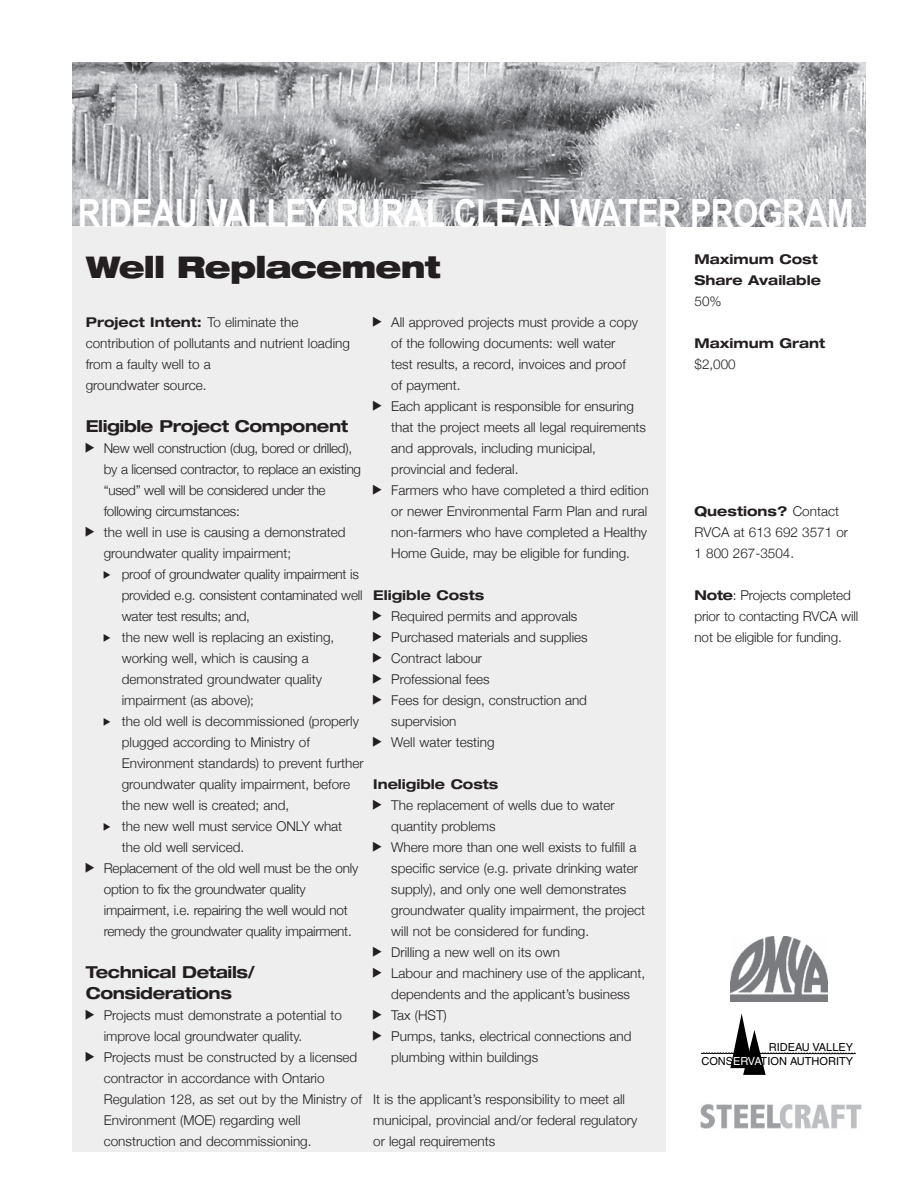
<style>
.page{position:relative;width:918px;height:1188px;background:#fff}
.page>*{position:absolute;margin:0;border:0;box-sizing:border-box;transform-origin:0 0}
.t1{font:700 39px "Arial Narrow";letter-spacing:-.015em;color:#fff}
.t2{font:900 expanded 30px "Helvetica Neue";letter-spacing:-.03em;color:#231f20}
.t3{font:700 expanded 16.5px/21px "Helvetica Neue";letter-spacing:-.025em;color:#231f20}
.t4{font:300 13.5px/21px "Helvetica Neue";color:#231f20}
.t5{font:300 13.5px "Helvetica Neue";letter-spacing:-.02em;color:#231f20}
.t6{font:700 expanded 13.5px/21px "Helvetica Neue";color:#231f20}
.t7{font:11.1px/14.4px "Helvetica";color:#000;text-align:right}
.s1{font-family:"Bsl Characters";font-weight:400}
.s2{font-weight:700;font-stretch:expanded}
.s3{font-family:"Bsl Characters";font-weight:400;font-size:10.5px}
.s4{color:#fff}
</style>
<div class="page">
<img style="left:72px;top:63px;width:793px;height:163px">
<div style="left:72px;top:226px;width:594px;height:926px;background:#eeeeef"></div>
<img style="left:730px;top:937px;width:97px;height:64px">
<svg style="left:701px;top:1013px;width:155px;height:62px"></svg>
<img style="left:700px;top:1104px;width:162px;height:25px">
<h1 class="t1" style="left:78px;top:191px;width:777px">RIDEAU VALLEY RURAL CLEAN WATER PROGRAM</h1>
<h2 class="t2" style="left:86px;top:255px;width:357px">Well Replacement</h2>
<p class="t6" style="left:695px;top:250px;width:128px">Maximum Cost<br>Share Available</p>
<p class="t4" style="left:695px;top:290px;width:29px">50%</p>
<p class="t6" style="left:695px;top:334px;width:132px">Maximum Grant</p>
<p class="t4" style="left:695px;top:353px;width:43px">$2,000</p>
<p class="t4" style="left:373px;top:311px;width:266px"><span class="s1">d</span> All approved projects must provide a copy</p>
<p class="t4" style="left:391px;top:332px;width:226px">of the following documents: well water</p>
<p class="t4" style="left:391px;top:353px;width:236px">test results, a record, invoices and proof</p>
<p class="t4" style="left:391px;top:374px;width:71px">of payment.</p>
<p class="t4" style="left:373px;top:395px;width:262px"><span class="s1">d</span> Each applicant is responsible for ensuring</p>
<p class="t4" style="left:391px;top:416px;width:256px">that the project meets all legal requirements</p>
<p class="t4" style="left:391px;top:437px;width:206px">and approvals, including municipal,</p>
<p class="t4" style="left:391px;top:458px;width:129px">provincial and federal.</p>
<p class="t4" style="left:373px;top:479px;width:277px"><span class="s1">d</span> Farmers who have completed a third edition</p>
<p class="t4" style="left:391px;top:500px;width:258px">or newer Environmental Farm Plan and rural</p>
<p class="t4" style="left:391px;top:521px;width:257px">non-farmers who have completed a Healthy</p>
<p class="t4" style="left:391px;top:542px;width:240px">Home Guide, may be eligible for funding.</p>
<p class="t6" style="left:373px;top:586px;width:112px">Eligible Costs</p>
<p class="t4" style="left:373px;top:605px;width:206px"><span class="s1">d</span> Required permits and approvals</p>
<p class="t4" style="left:373px;top:626px;width:216px"><span class="s1">d</span> Purchased materials and supplies</p>
<p class="t4" style="left:373px;top:647px;width:110px"><span class="s1">d</span> Contract labour</p>
<p class="t4" style="left:373px;top:668px;width:118px"><span class="s1">d</span> Professional fees</p>
<p class="t4" style="left:373px;top:689px;width:215px"><span class="s1">d</span> Fees for design, construction and</p>
<p class="t4" style="left:391px;top:710px;width:67px">supervision</p>
<p class="t4" style="left:373px;top:731px;width:123px"><span class="s1">d</span> Well water testing</p>
<p class="t6" style="left:373px;top:775px;width:127px">Ineligible Costs</p>
<p class="t4" style="left:373px;top:794px;width:243px"><span class="s1">d</span> The replacement of wells due to water</p>
<p class="t4" style="left:391px;top:815px;width:106px">quantity problems</p>
<p class="t4" style="left:373px;top:836px;width:265px"><span class="s1">d</span> Where more than one well exists to fulfill a</p>
<p class="t4" style="left:391px;top:857px;width:248px">specific service (e.g. private drinking water</p>
<p class="t4" style="left:391px;top:878px;width:236px">supply), and only one well demonstrates</p>
<p class="t4" style="left:391px;top:899px;width:255px">groundwater quality impairment, the project</p>
<p class="t4" style="left:391px;top:920px;width:199px">will not be considered for funding.</p>
<p class="t4" style="left:373px;top:941px;width:188px"><span class="s1">d</span> Drilling a new well on its own</p>
<p class="t4" style="left:373px;top:962px;width:274px"><span class="s1">d</span> Labour and machinery use of the applicant,</p>
<p class="t4" style="left:391px;top:983px;width:240px">dependents and the applicant’s business</p>
<p class="t4" style="left:373px;top:1004px;width:75px"><span class="s1">d</span> Tax (HST)</p>
<p class="t4" style="left:373px;top:1025px;width:260px"><span class="s1">d</span> Pumps, tanks, electrical connections and</p>
<p class="t4" style="left:391px;top:1046px;width:148px">plumbing within buildings</p>
<p class="t4" style="left:373px;top:1088px;width:266px">It is the applicant’s responsibility to meet all municipal, provincial and/or federal regulatory or legal requirements</p>
<p class="t4" style="left:86px;top:311px;width:266px"><span class="s2">Project Intent:</span> To eliminate the contribution of pollutants and nutrient loading from a faulty well to a<br>groundwater source.</p>
<p class="t3" style="left:86px;top:417px;width:264px">Eligible Project Component</p>
<p class="t5" style="left:86px;top:440px;width:268px"><span class="s1">d</span> New well construction (dug, bored or drilled),</p>
<p class="t5" style="left:104px;top:461px;width:259px">by a licensed contractor, to replace an existing</p>
<p class="t5" style="left:104px;top:482px;width:223px">“used” well will be considered under the</p>
<p class="t5" style="left:104px;top:503px;width:138px">following circumstances:</p>
<p class="t4" style="left:86px;top:521px;width:261px"><span class="s1">d</span> the well in use is causing a demonstrated</p>
<p class="t4" style="left:104px;top:542px;width:189px">groundwater quality impairment;</p>
<p class="t4" style="left:104px;top:563px;width:257px"><span class="s3">d</span> proof of groundwater quality impairment is</p>
<p class="t4" style="left:122px;top:584px;width:242px">provided e.g. consistent contaminated well</p>
<p class="t4" style="left:122px;top:605px;width:130px">water test results; and,</p>
<p class="t4" style="left:104px;top:626px;width:232px"><span class="s3">d</span> the new well is replacing an existing,</p>
<p class="t4" style="left:122px;top:647px;width:189px">working well, which is causing a</p>
<p class="t4" style="left:122px;top:668px;width:202px">demonstrated groundwater quality</p>
<p class="t4" style="left:122px;top:689px;width:134px">impairment (as above);</p>
<p class="t4" style="left:104px;top:710px;width:257px"><span class="s3">d</span> the old well is decommissioned (properly</p>
<p class="t4" style="left:122px;top:731px;width:190px">plugged according to Ministry of</p>
<p class="t4" style="left:122px;top:752px;width:244px">Environment standards) to prevent further</p>
<p class="t4" style="left:122px;top:773px;width:230px">groundwater quality impairment, before</p>
<p class="t4" style="left:122px;top:794px;width:169px">the new well is created; and,</p>
<p class="t4" style="left:104px;top:815px;width:240px"><span class="s3">d</span> the new well must service ONLY what</p>
<p class="t4" style="left:122px;top:836px;width:124px">the old well serviced.</p>
<p class="t4" style="left:86px;top:857px;width:274px"><span class="s1">d</span> Replacement of the old well must be the only</p>
<p class="t4" style="left:104px;top:878px;width:204px">option to fix the groundwater quality</p>
<p class="t4" style="left:104px;top:899px;width:246px">impairment, i.e. repairing the well would not</p>
<p class="t4" style="left:104px;top:920px;width:250px">remedy the groundwater quality impairment.</p>
<p class="t3" style="left:86px;top:963px;width:171px">Technical Details/<br>Considerations</p>
<p class="t4" style="left:86px;top:1004px;width:258px"><span class="s1">d</span> Projects must demonstrate a potential to</p>
<p class="t4" style="left:104px;top:1025px;width:200px">improve local groundwater quality.</p>
<p class="t4" style="left:86px;top:1046px;width:273px"><span class="s1">d</span> Projects must be constructed by a licensed</p>
<p class="t4" style="left:104px;top:1067px;width:222px">contractor in accordance with Ontario</p>
<p class="t4" style="left:104px;top:1088px;width:260px">Regulation 128, as set out by the Ministry of</p>
<p class="t4" style="left:104px;top:1109px;width:198px">Environment (MOE) regarding well</p>
<p class="t4" style="left:104px;top:1130px;width:209px">construction and decommissioning.</p>
<p class="t4" style="left:695px;top:500px;width:155px"><span class="s2">Questions?</span> Contact<br>RVCA at 613 692 3571 or<br>1 800 267-3504.</p>
<p class="t4" style="left:695px;top:584px;width:165px"><span class="s2">Note</span>: Projects completed prior to contacting RVCA will not be eligible for funding.</p>
<p class="t7" style="left:701px;top:1041px;width:153px">RIDEAU VALLEY<br>CONS<span class="s4">ERVA</span>TION AUTHORITY</p>
</div>
